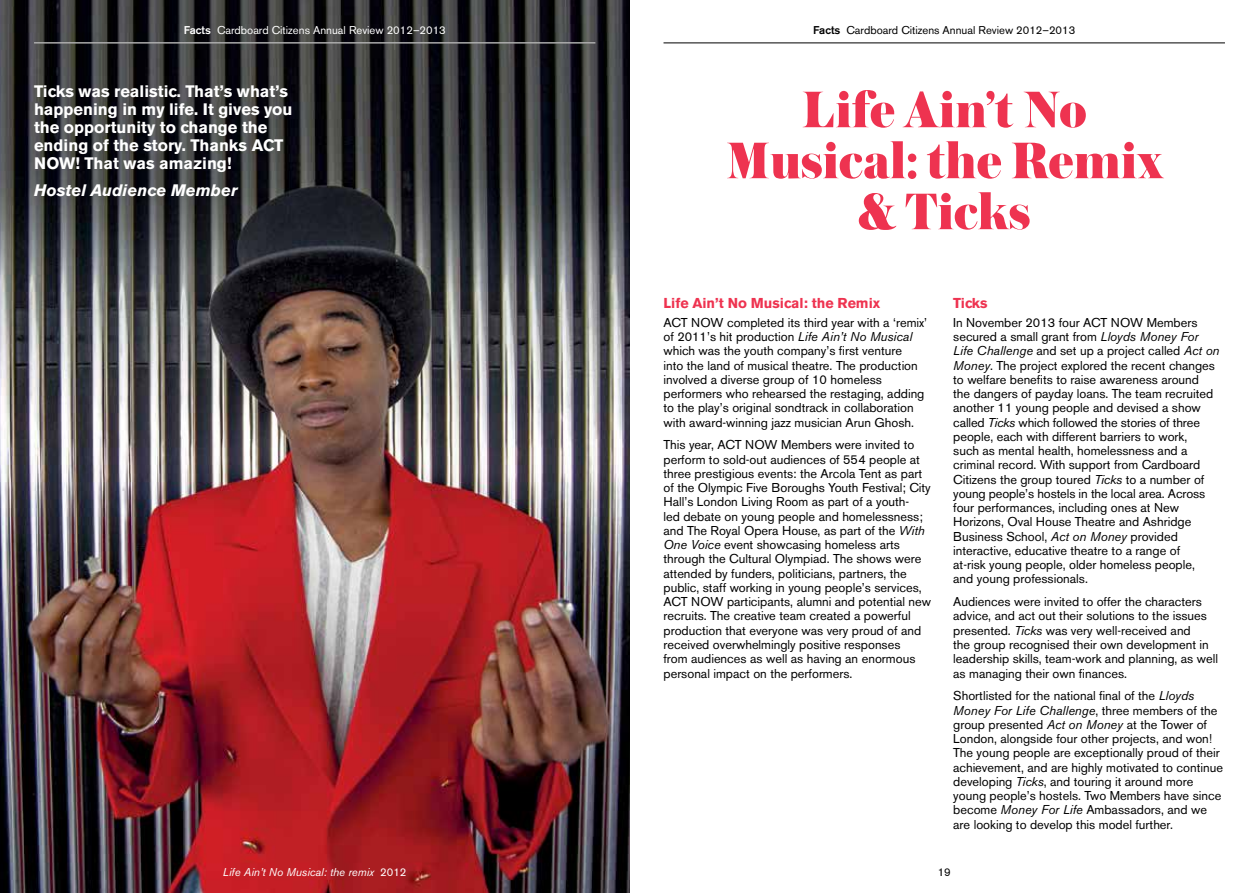
<style>
.page{position:relative;width:1259px;height:893px;background:#fff}
.page>*{position:absolute;margin:0;border:0;box-sizing:border-box;transform-origin:0 0}
.t1{font:900 54px/51px "Austin";letter-spacing:-.01em;color:#ee3350;text-align:center}
.t2{font:700 16.5px/18px "Akzidenz Grotesk BE";color:#fff}
.t3{font:italic 700 16.5px "Akzidenz Grotesk BE";color:#fff}
.t4{font:700 14.25px "Akzidenz Grotesk BE";color:#ee3350}
.t5{font:12.75px/14.2px "Akzidenz Grotesk BE";color:#000}
.t6{font:11.25px "Akzidenz Grotesk BE";color:#000}
.t7{font:11.25px "Akzidenz Grotesk BE";color:#fff}
.t8{font:italic 11.25px "Akzidenz Grotesk BE";color:#fff}
.s1{font-weight:500}
.s2{font-style:italic}
.s3{font-style:normal}
</style>
<div class="page">
<img style="left:0;top:0;width:629px;height:893px">
<hr style="left:34px;top:43px;width:561px;height:1px;background:#fff">
<hr style="left:663px;top:43px;width:562px;height:1px;background:#000">
<p class="t7" style="left:184px;top:24px;width:264px"><span class="s1">Facts</span> Cardboard Citizens Annual Review 2012–2013</p>
<p class="t6" style="left:813px;top:24px;width:264px"><span class="s1">Facts</span> Cardboard Citizens Annual Review 2012–2013</p>
<p class="t2" style="left:34px;top:83px;width:260px">Ticks was realistic. That’s what’s happening in my life. It gives you the opportunity to change the ending of the story. Thanks ACT<br>NOW! That was amazing!</p>
<p class="t3" style="left:34px;top:180px;width:205px">Hostel Audience Member</p>
<h1 class="t1" style="left:726px;top:83px;width:438px">Life Ain’t No<br>Musical: the Remix &amp; Ticks</h1>
<p class="t4" style="left:663px;top:295px;width:218px">Life Ain’t No Musical: the Remix</p>
<p class="t5" style="left:663px;top:315px;width:265px">ACT NOW completed its third year with a ‘remix’ of 2011’s hit production <span class="s2">Life Ain’t No Musical </span>which was the youth company’s first venture<br>into the land of musical theatre. The production involved a diverse group of 10 homeless performers who rehearsed the restaging, adding to the play’s original sondtrack in collaboration with award-winning jazz musician Arun Ghosh.</p>
<p class="t5" style="left:663px;top:438px;width:269px">This year, ACT NOW Members were invited to perform to sold-out audiences of 554 people at three prestigious events: the Arcola Tent as part of the Olympic Five Boroughs Youth Festival; City Hall’s London Living Room as part of a youth-<br>led debate on young people and homelessness; and The Royal Opera House, as part of the <span class="s2">With One Voice</span> event showcasing homeless arts through the Cultural Olympiad. The shows were attended by funders, politicians, partners, the public, staff working in young people’s services, ACT NOW participants, alumni and potential new recruits. The creative team created a powerful production that everyone was very proud of and received overwhelmingly positive responses<br>from audiences as well as having an enormous personal impact on the performers.</p>
<p class="t4" style="left:953px;top:295px;width:36px">Ticks</p>
<p class="t5" style="left:953px;top:315px;width:268px">In November 2013 four ACT NOW Members secured a small grant from <span class="s2">Lloyds Money For Life Challenge</span> and set up a project called <span class="s2">Act on Money</span>. The project explored the recent changes to welfare benefits to raise awareness around<br>the dangers of payday loans. The team recruited another 11 young people and devised a show called <span class="s2">Ticks</span> which followed the stories of three people, each with different barriers to work,<br>such as mental health, homelessness and a criminal record. With support from Cardboard Citizens the group toured <span class="s2">Ticks</span> to a number of young people’s hostels in the local area. Across four performances, including ones at New Horizons, Oval House Theatre and Ashridge Business School, <span class="s2">Act on Money</span> provided interactive, educative theatre to a range of<br>at-risk young people, older homeless people,<br>and young professionals.</p>
<p class="t5" style="left:953px;top:595px;width:266px">Audiences were invited to offer the characters advice, and act out their solutions to the issues presented. <span class="s2">Ticks</span> was very well-received and<br>the group recognised their own development in leadership skills, team-work and planning, as well as managing their own finances.</p>
<p class="t5" style="left:953px;top:689px;width:271px">Shortlisted for the national final of the <span class="s2">Lloyds Money For Life Challenge</span>, three members of the group presented <span class="s2">Act on Money</span> at the Tower of London, alongside four other projects, and won!<br>The young people are exceptionally proud of their achievement, and are highly motivated to continue developing <span class="s2">Ticks</span>, and touring it around more young people’s hostels. Two Members have since become <span class="s2">Money For Life</span> Ambassadors, and we are looking to develop this model further.</p>
<p class="t8" style="left:223px;top:866px;width:185px">Life Ain’t No Musical: the remix <span class="s3">2012</span></p>
<p class="t6" style="left:937px;top:865px;width:15px">19</p>
</div>
